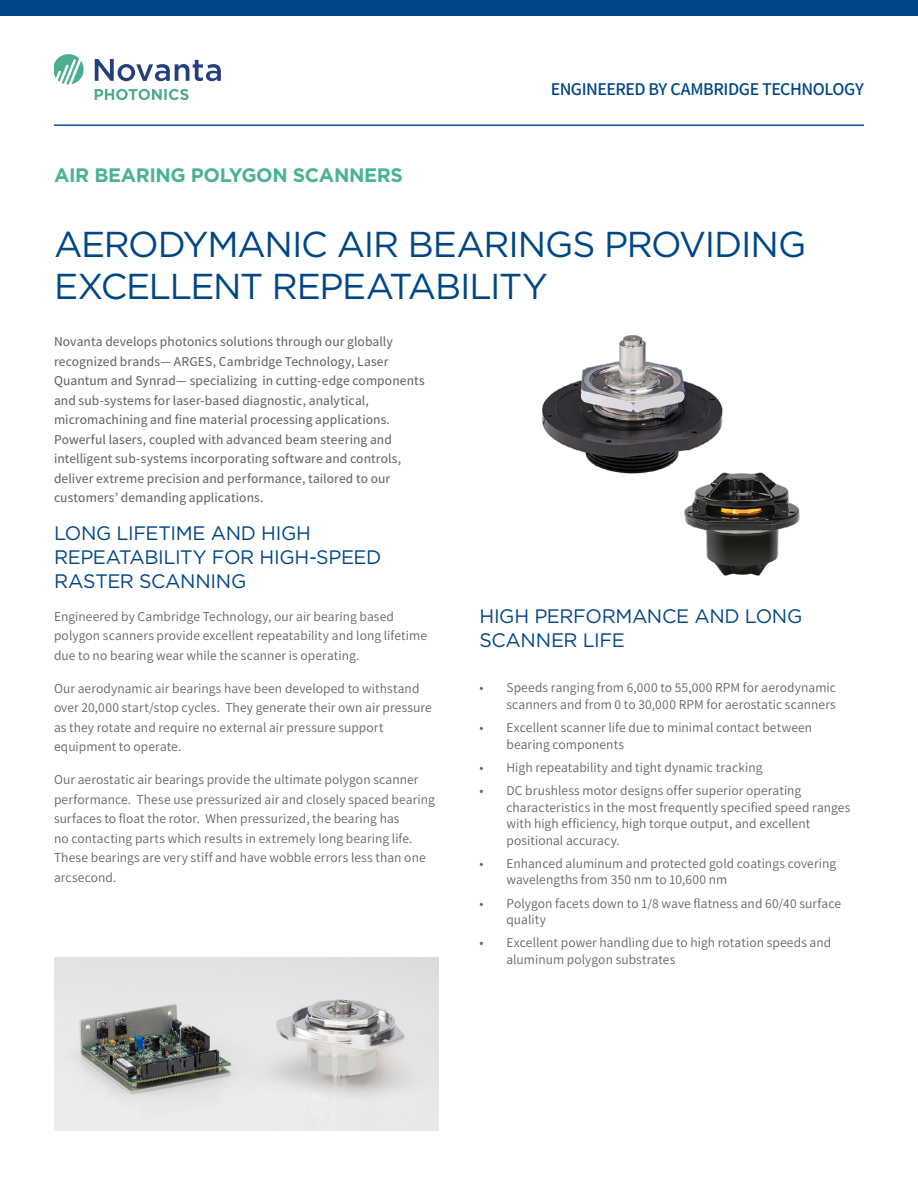
<style>
.page{position:relative;width:918px;height:1188px;background:#fff}
.page>*{position:absolute;margin:0;border:0;box-sizing:border-box;transform-origin:0 0}
.t1{font:36px/42px "Gotham";letter-spacing:-.035em;color:#004686}
.t2{font:19.5px/24px "Gotham";letter-spacing:-.015em;color:#004686}
.t3{font:700 19.5px "Gotham";letter-spacing:-.02em;color:#4bb295}
.t4{font:600 18px "Assistant";letter-spacing:-.025em;color:#004686}
.t5{font:13.5px/19.5px "Assistant";letter-spacing:.005em;color:#636466}
.t6{font:500 13.5px/19.5px "Assistant";letter-spacing:.005em;color:#636466}
</style>
<div class="page">
<div style="left:0;top:0;width:918px;height:15px;background:#004686"></div>
<hr style="left:54px;top:124px;width:810px;height:2px;background:#0c51a3">
<img style="left:542px;top:335px;width:258px;height:241px">
<img style="left:54px;top:958px;width:385px;height:172px">
<svg style="left:54px;top:54px;width:30px;height:31px"></svg>
<svg style="left:95px;top:59px;width:126px;height:22px"></svg>
<svg style="left:95px;top:89px;width:94px;height:11px"></svg>
<h2 class="t3" style="left:54px;top:166px;width:350px">AIR BEARING POLYGON SCANNERS</h2>
<h3 class="t4" style="left:551px;top:79px;width:315px">ENGINEERED BY CAMBRIDGE TECHNOLOGY</h3>
<h1 class="t1" style="left:54px;top:225px;width:754px">AERODYMANIC AIR BEARINGS PROVIDING<br>EXCELLENT REPEATABILITY</h1>
<p class="t6" style="left:54px;top:333px;width:372px">Novanta develops photonics solutions through our globally recognized brands— ARGES, Cambridge Technology, Laser Quantum and Synrad— specializing in cutting-edge components and sub-systems for laser-based diagnostic, analytical, micromachining and fine material processing applications.<br>Powerful lasers, coupled with advanced beam steering and intelligent sub-systems incorporating software and controls, deliver extreme precision and performance, tailored to our customers’ demanding applications.</p>
<h2 class="t2" style="left:54px;top:522px;width:329px">LONG LIFETIME AND HIGH<br>REPEATABILITY FOR HIGH-SPEED<br>RASTER SCANNING</h2>
<p class="t5" style="left:54px;top:608px;width:375px">Engineered by Cambridge Technology, our air bearing based polygon scanners provide excellent repeatability and long lifetime due to no bearing wear while the scanner is operating.</p>
<p class="t5" style="left:54px;top:680px;width:379px">Our aerodynamic air bearings have been developed to withstand over 20,000 start/stop cycles. They generate their own air pressure as they rotate and require no external air pressure support equipment to operate.</p>
<p class="t5" style="left:54px;top:771px;width:382px">Our aerostatic air bearings provide the ultimate polygon scanner performance. These use pressurized air and closely spaced bearing surfaces to float the rotor. When pressurized, the bearing has<br>no contacting parts which results in extremely long bearing life.<br>These bearings are very stiff and have wobble errors less than one arcsecond.</p>
<h2 class="t2" style="left:479px;top:606px;width:324px">HIGH PERFORMANCE AND LONG<br>SCANNER LIFE</h2>
<p class="t5" style="left:479px;top:681px;width:358px;line-height:16.5px;text-align:right">• Speeds ranging from 6,000 to 55,000 RPM for aerodynamic scanners and from 0 to 30,000 RPM for aerostatic scanners</p>
<p class="t5" style="left:506px;top:721px;width:307px;line-height:16.5px;text-indent:-27px">• Excellent scanner life due to minimal contact between bearing components</p>
<p class="t5" style="left:479px;top:759px;width:285px">• High repeatability and tight dynamic tracking</p>
<p class="t5" style="left:506px;top:784px;width:345px;line-height:16.5px;text-indent:-27px">• DC brushless motor designs offer superior operating characteristics in the most frequently specified speed ranges with high efficiency, high torque output, and excellent positional accuracy.</p>
<p class="t5" style="left:506px;top:856px;width:331px;line-height:16.5px;text-indent:-27px">• Enhanced aluminum and protected gold coatings covering wavelengths from 350 nm to 10,600 nm</p>
<p class="t5" style="left:506px;top:896px;width:336px;line-height:16.5px;text-indent:-27px">• Polygon facets down to 1/8 wave flatness and 60/40 surface quality</p>
<p class="t5" style="left:506px;top:936px;width:326px;line-height:16.5px;text-indent:-27px">• Excellent power handling due to high rotation speeds and aluminum polygon substrates</p>
</div>
